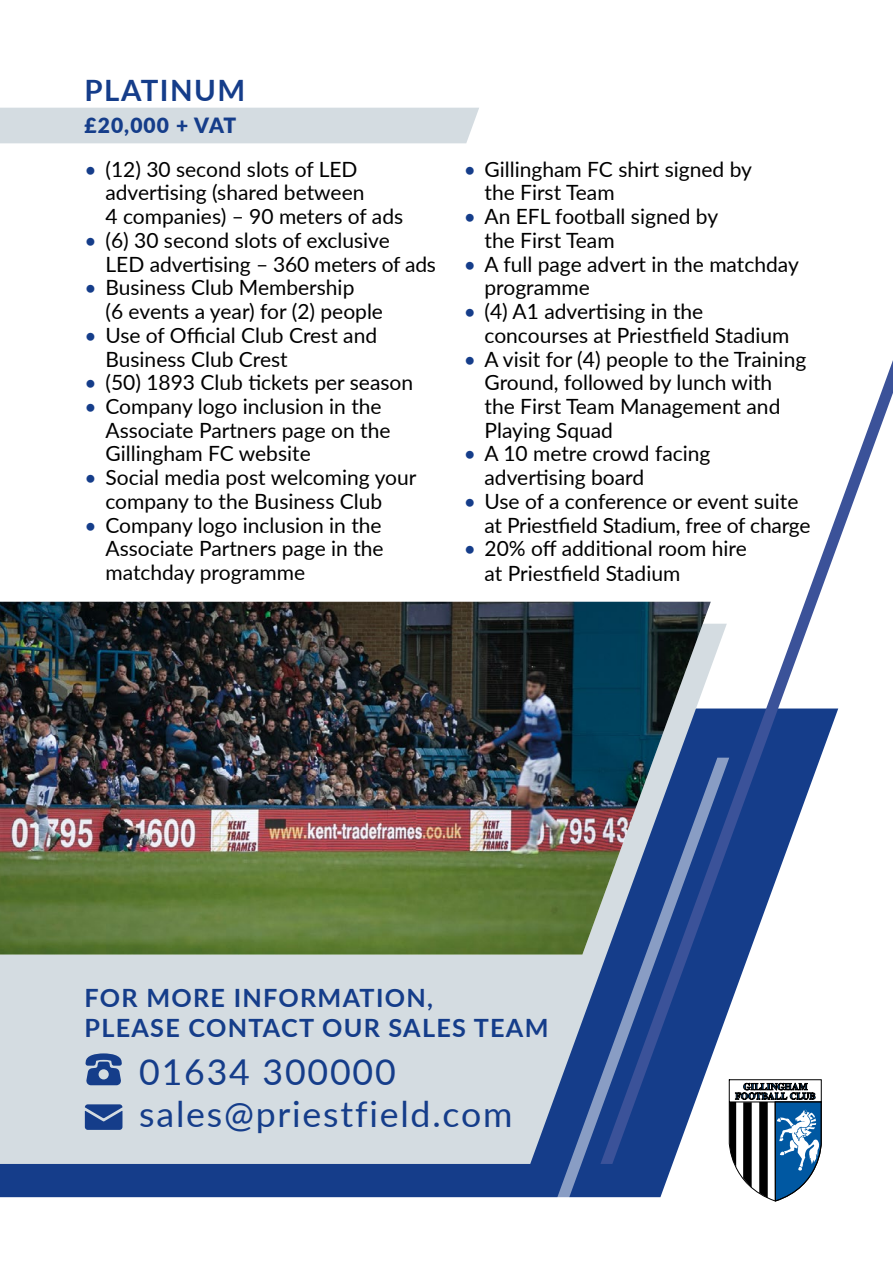
<style>
.page{position:relative;width:893px;height:1263px;background:#fff}
.page>*{position:absolute;margin:0;border:0;box-sizing:border-box;transform-origin:0 0}
.t1{font:35.7px/42px "Lato";letter-spacing:.05em;color:#153d8a}
.t2{font:700 29.4px "Lato";letter-spacing:.05em;color:#153d8a}
.t3{font:700 25.2px/29.4px "Lato";letter-spacing:.05em;color:#153d8a}
.t4{font:21px/23.7px "Lato";color:#000}
.t5{font:900 21px "Lato";letter-spacing:.05em;color:#153d8a}
.s1{color:#153d8a}
</style>
<div class="page">
<div style="left:0;top:1164px;width:249px;height:33px;background:#153d8a"></div>
<div style="left:0;top:108px;width:479px;height:35px;background:#d4dce1"></div>
<svg style="left:600px;top:360px;width:293px;height:649px"></svg>
<svg style="left:729px;top:1079px;width:93px;height:123px"></svg>
<svg style="left:249px;top:758px;width:480px;height:440px;background:#3c5e9d"></svg>
<svg style="left:0;top:624px;width:727px;height:540px;background:#afbdd0"></svg>
<img style="left:0;top:602px;width:711px;height:352px">
<svg style="left:86px;top:1053px;width:36px;height:32px"></svg>
<svg style="left:85px;top:1104px;width:37px;height:26px"></svg>
<h2 class="t2" style="left:85px;top:69px;width:162px">PLATINUM</h2>
<p class="t5" style="left:85px;top:109px;width:153px">£20,000 + VAT</p>
<p class="t4" style="left:105px;top:156px;width:299px;text-indent:-21px"><span class="s1">•</span> (12) 30 second slots of LED advertising (shared between<br>4 companies) – 90 meters of ads</p>
<p class="t4" style="left:105px;top:227px;width:332px;text-indent:-21px"><span class="s1">•</span> (6) 30 second slots of exclusive<br>LED advertising – 360 meters of ads</p>
<p class="t4" style="left:105px;top:275px;width:279px;text-indent:-21px"><span class="s1">•</span> Business Club Membership<br>(6 events a year) for (2) people</p>
<p class="t4" style="left:105px;top:322px;width:273px;text-indent:-21px"><span class="s1">•</span> Use of Official Club Crest and<br>Business Club Crest</p>
<p class="t4" style="left:85px;top:370px;width:330px"><span class="s1">•</span> (50) 1893 Club tickets per season</p>
<p class="t4" style="left:105px;top:394px;width:287px;text-indent:-21px"><span class="s1">•</span> Company logo inclusion in the<br>Associate Partners page on the<br>Gillingham FC website</p>
<p class="t4" style="left:105px;top:465px;width:312px;text-indent:-21px"><span class="s1">•</span> Social media post welcoming your company to the Business Club</p>
<p class="t4" style="left:105px;top:512px;width:280px;text-align:justify;text-indent:-21px"><span class="s1">•</span> Company logo inclusion in the Associate Partners page in the matchday programme</p>
<p class="t4" style="left:484px;top:156px;width:269px;text-indent:-21px"><span class="s1">•</span> Gillingham FC shirt signed by the First Team</p>
<p class="t4" style="left:484px;top:204px;width:235px;text-indent:-21px"><span class="s1">•</span> An EFL football signed by the First Team</p>
<p class="t4" style="left:484px;top:251px;width:316px;text-indent:-21px"><span class="s1">•</span> A full page advert in the matchday programme</p>
<p class="t4" style="left:484px;top:299px;width:306px;text-indent:-21px"><span class="s1">•</span> (4) A1 advertising in the concourses at Priestfield Stadium</p>
<p class="t4" style="left:484px;top:346px;width:323px;text-indent:-21px"><span class="s1">•</span> A visit for (4) people to the Training<br>Ground, followed by lunch with the First Team Management and<br>Playing Squad</p>
<p class="t4" style="left:484px;top:441px;width:228px;text-indent:-21px"><span class="s1">•</span> A 10 metre crowd facing advertising board</p>
<p class="t4" style="left:484px;top:489px;width:328px;text-indent:-21px"><span class="s1">•</span> Use of a conference or event suite at Priestfield Stadium, free of charge</p>
<p class="t4" style="left:484px;top:536px;width:264px;line-height:24.2px;text-indent:-21px"><span class="s1">•</span> 20% off additional room hire at Priestfield Stadium</p>
<p class="t3" style="left:85px;top:982px;width:465px">FOR MORE INFORMATION,<br>PLEASE CONTACT OUR SALES TEAM</p>
<h1 class="t1" style="left:139px;top:1049px;width:375px">01634 300000 sales@priestfield.com</h1>
</div>
